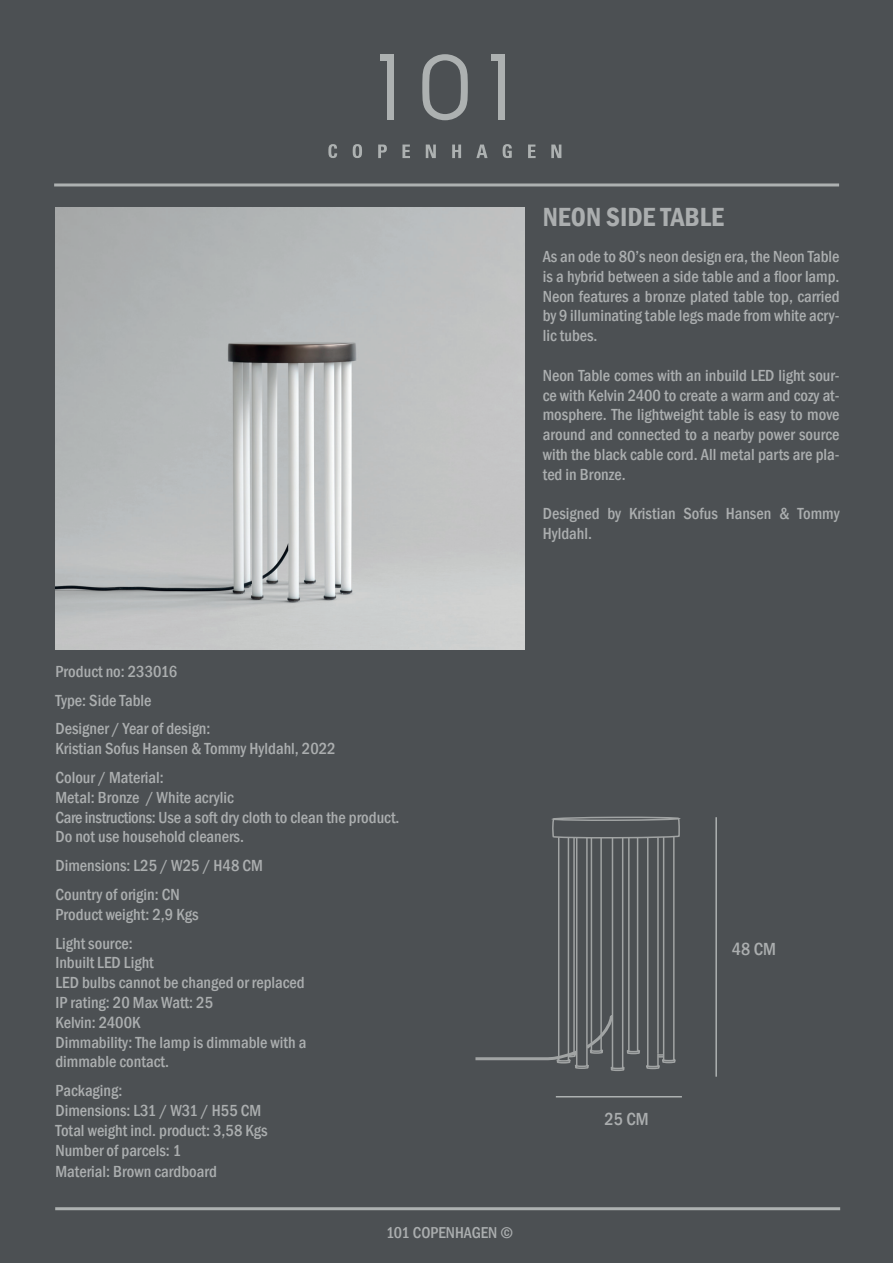
<style>
.page{position:relative;width:893px;height:1263px;background:#4c5053}
.page>*{position:absolute;margin:0;border:0;box-sizing:border-box;transform-origin:0 0}
.t1{font:600 condensed 27px "Franklin Gothic";color:#abaeaf}
.t2{font:500 condensed 18px "Franklin Gothic";color:#abaeaf}
.t3{font:500 condensed 16.5px/19.8px "Franklin Gothic";color:#abaeaf}
.t4{font:500 condensed 16.2px "Franklin Gothic";color:#abaeaf}
</style>
<div class="page">
<svg style="left:422px;top:54px;width:46px;height:66px"></svg>
<div style="left:498px;top:58px;width:6px;height:62px;background:#adb1b1"></div>
<div style="left:491px;top:54px;width:13px;height:7px;background:#adb1b1"></div>
<div style="left:387px;top:58px;width:7px;height:62px;background:#adb1b1"></div>
<div style="left:380px;top:54px;width:13px;height:7px;background:#adb1b1"></div>
<svg style="left:328px;top:144px;width:9px;height:14px"></svg>
<svg style="left:353px;top:144px;width:9px;height:14px"></svg>
<svg style="left:378px;top:145px;width:9px;height:13px"></svg>
<svg style="left:402px;top:145px;width:8px;height:13px"></svg>
<svg style="left:426px;top:145px;width:10px;height:13px"></svg>
<svg style="left:452px;top:145px;width:9px;height:13px"></svg>
<svg style="left:476px;top:145px;width:12px;height:13px"></svg>
<svg style="left:503px;top:144px;width:9px;height:14px"></svg>
<svg style="left:528px;top:145px;width:8px;height:13px"></svg>
<svg style="left:551px;top:145px;width:10px;height:13px"></svg>
<hr style="left:54px;top:183px;width:785px;height:3px;background:#adb1b1">
<hr style="left:55px;top:1207px;width:785px;height:3px;background:#adb1b1">
<hr style="left:715px;top:817px;width:2px;height:260px;background:#adb1b1">
<hr style="left:556px;top:1096px;width:126px;height:1px;background:#adb1b1">
<img style="left:55px;top:207px;width:469px;height:442px">
<div style="left:553px;top:816px;width:126px;height:5px;border:2px solid #a1a4a4;border-radius:50%"></div>
<svg style="left:552px;top:817px;width:128px;height:22px"></svg>
<hr style="left:586px;top:838px;width:2px;height:227px;background:#a1a4a4">
<hr style="left:576px;top:837px;width:1px;height:228px;background:#a1a4a4">
<hr style="left:568px;top:837px;width:1px;height:218px;background:#a1a4a4">
<hr style="left:558px;top:837px;width:1px;height:223px;background:#a1a4a4">
<hr style="left:600px;top:838px;width:2px;height:212px;background:#a1a4a4">
<hr style="left:591px;top:838px;width:1px;height:212px;background:#a1a4a4">
<hr style="left:622px;top:838px;width:1px;height:229px;background:#a1a4a4">
<hr style="left:612px;top:838px;width:1px;height:229px;background:#a1a4a4">
<hr style="left:657px;top:837px;width:2px;height:216px;background:#a1a4a4">
<hr style="left:647px;top:837px;width:1px;height:228px;background:#a1a4a4">
<hr style="left:673px;top:837px;width:2px;height:223px;background:#a1a4a4">
<hr style="left:663px;top:837px;width:1px;height:216px;background:#a1a4a4">
<hr style="left:637px;top:837px;width:1px;height:213px;background:#a1a4a4">
<hr style="left:628px;top:838px;width:2px;height:212px;background:#a1a4a4">
<hr style="left:573px;top:837px;width:2px;height:216px;background:#a1a4a4">
<svg style="left:475px;top:1013px;width:201px;height:58px"></svg>
<h1 class="t1" style="left:543px;top:199px;width:183px">NEON SIDE TABLE</h1>
<p class="t3" style="left:543px;top:246px;width:298px;text-align:justify">As an ode to 80’s neon design era, the Neon Table is a hybrid between a side table and a floor lamp.<br>Neon features a bronze plated table top, carried by 9 illuminating table legs made from white acry&shy;lic tubes.</p>
<p class="t3" style="left:543px;top:365px;width:298px;text-align:justify">Neon Table comes with an inbuild LED light sour&shy;ce with Kelvin 2400 to create a warm and cozy at&shy;mosphere. The lightweight table is easy to move around and connected to a nearby power source with the black cable cord. All metal parts are pla&shy;ted in Bronze.</p>
<p class="t3" style="left:543px;top:504px;width:298px">Designed by Kristian Sofus Hansen &amp; Tommy<br>Hyldahl.</p>
<p class="t3" style="left:55px;top:657px;width:157px;line-height:28.8px">Product no: 233016<br>Type: Side Table<br>Designer / Year of design:</p>
<p class="t3" style="left:55px;top:734px;width:282px;line-height:28.8px">Kristian Sofus Hansen &amp; Tommy Hyldahl, 2022<br>Colour / Material:</p>
<p class="t3" style="left:55px;top:787px;width:345px">Metal: Bronze / White acrylic<br>Care instructions: Use a soft dry cloth to clean the product.<br>Do not use household cleaners.</p>
<p class="t3" style="left:55px;top:851px;width:209px;line-height:28.8px">Dimensions: L25 / W25 / H48 CM<br>Country of origin: CN</p>
<p class="t3" style="left:55px;top:900px;width:145px;line-height:28.8px">Product weight: 2,9 Kgs<br>Light source:</p>
<p class="t3" style="left:55px;top:953px;width:252px">Inbuilt LED Light<br>LED bulbs cannot be changed or replaced<br>IP rating: 20 Max Watt: 25<br>Kelvin: 2400K<br>Dimmability: The lamp is dimmable with a dimmable contact.</p>
<p class="t3" style="left:55px;top:1081px;width:214px">Packaging:<br>Dimensions: L31 / W31 / H55 CM<br>Total weight incl. product: 3,58 Kgs<br>Number of parcels: 1</p>
<p class="t3" style="left:55px;top:1162px;width:163px">Material: Brown cardboard</p>
<p class="t4" style="left:386px;top:1222px;width:128px">101 COPENHAGEN ©</p>
<p class="t2" style="left:605px;top:1107px;width:46px">25 CM</p>
<p class="t2" style="left:732px;top:938px;width:46px">48 CM</p>
</div>
